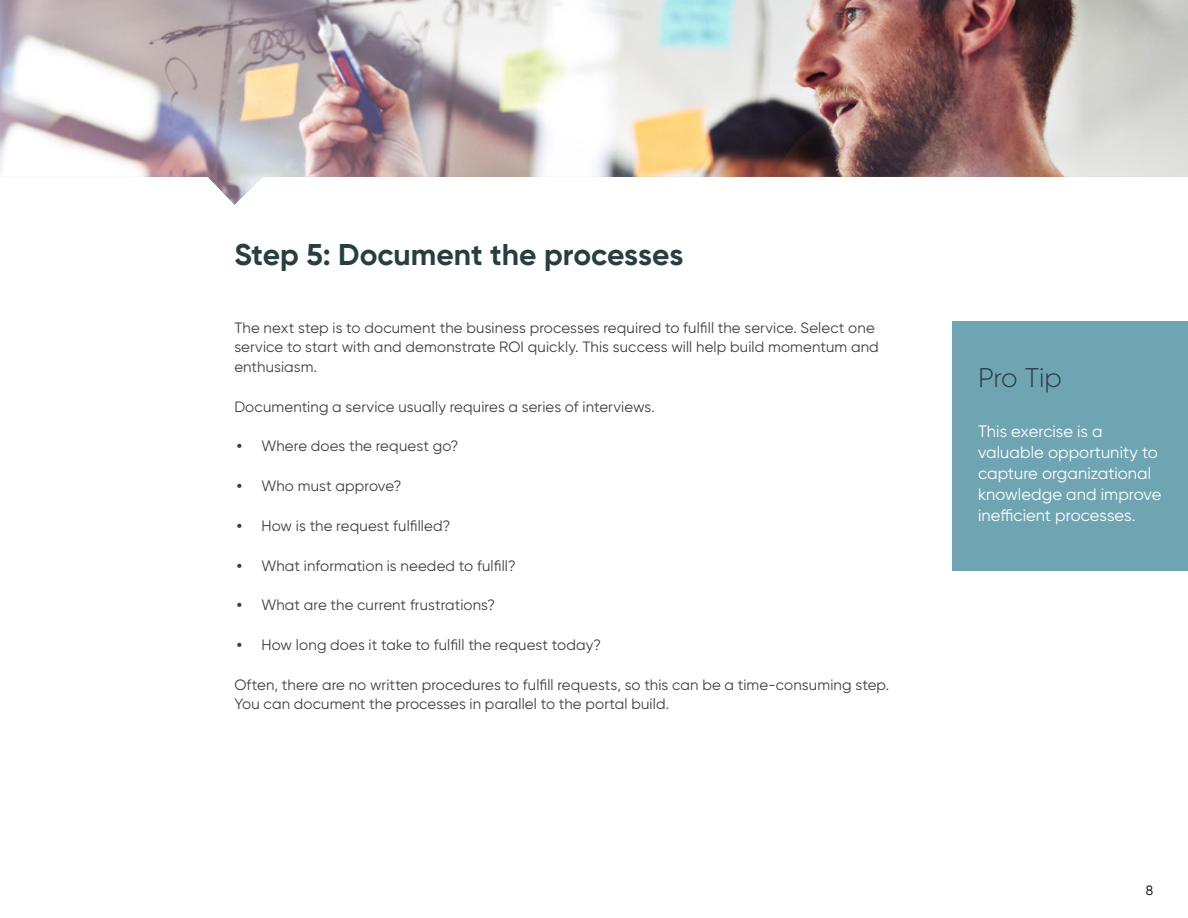
<style>
.page{position:relative;width:1188px;height:918px;background:#fff}
.page>*{position:absolute;margin:0;border:0;box-sizing:border-box;transform-origin:0 0}
.t1{font:700 30px "Gilroy";color:#293e40}
.t2{font:300 27px "Gilroy";letter-spacing:-.01em;color:#293e40}
.t3{font:16.5px/21px "Gilroy";letter-spacing:.005em;color:#fff}
.t4{font:15px/19.5px "Gilroy";letter-spacing:.01em;color:#404042}
.t5{font:13.5px "Gilroy";color:#000}
.s1{font-family:"American Typewriter"}
</style>
<div class="page">
<img style="left:0;top:0;width:1188px;height:205px">
<div style="left:952px;top:321px;width:236px;height:250px;background:#6fa5b3"></div>
<h1 class="t1" style="left:234px;top:236px;width:450px">Step 5: Document the processes</h1>
<p class="t4" style="left:234px;top:318px;width:646px">The next step is to document the business processes required to fulfill the service. Select one service to start with and demonstrate ROI quickly. This success will help build momentum and enthusiasm.</p>
<p class="t4" style="left:234px;top:396px;width:422px">Documenting a service usually requires a series of interviews.</p>
<p class="t4" style="left:234px;top:436px;width:226px"><span class="s1">•</span> Where does the request go?</p>
<p class="t4" style="left:234px;top:476px;width:168px"><span class="s1">•</span> Who must approve?</p>
<p class="t4" style="left:234px;top:516px;width:218px"><span class="s1">•</span> How is the request fulfilled?</p>
<p class="t4" style="left:234px;top:555px;width:283px"><span class="s1">•</span> What information is needed to fulfill?</p>
<p class="t4" style="left:234px;top:595px;width:262px"><span class="s1">•</span> What are the current frustrations?</p>
<p class="t4" style="left:234px;top:635px;width:368px"><span class="s1">•</span> How long does it take to fulfill the request today?</p>
<p class="t4" style="left:234px;top:675px;width:657px">Often, there are no written procedures to fulfill requests, so this can be a time-consuming step.<br>You can document the processes in parallel to the portal build.</p>
<h2 class="t2" style="left:978px;top:362px;width:85px">Pro Tip</h2>
<p class="t3" style="left:978px;top:420px;width:185px">This exercise is a valuable opportunity to capture organizational knowledge and improve inefficient processes.</p>
<p class="t5" style="left:1146px;top:882px;width:9px">8</p>
</div>
